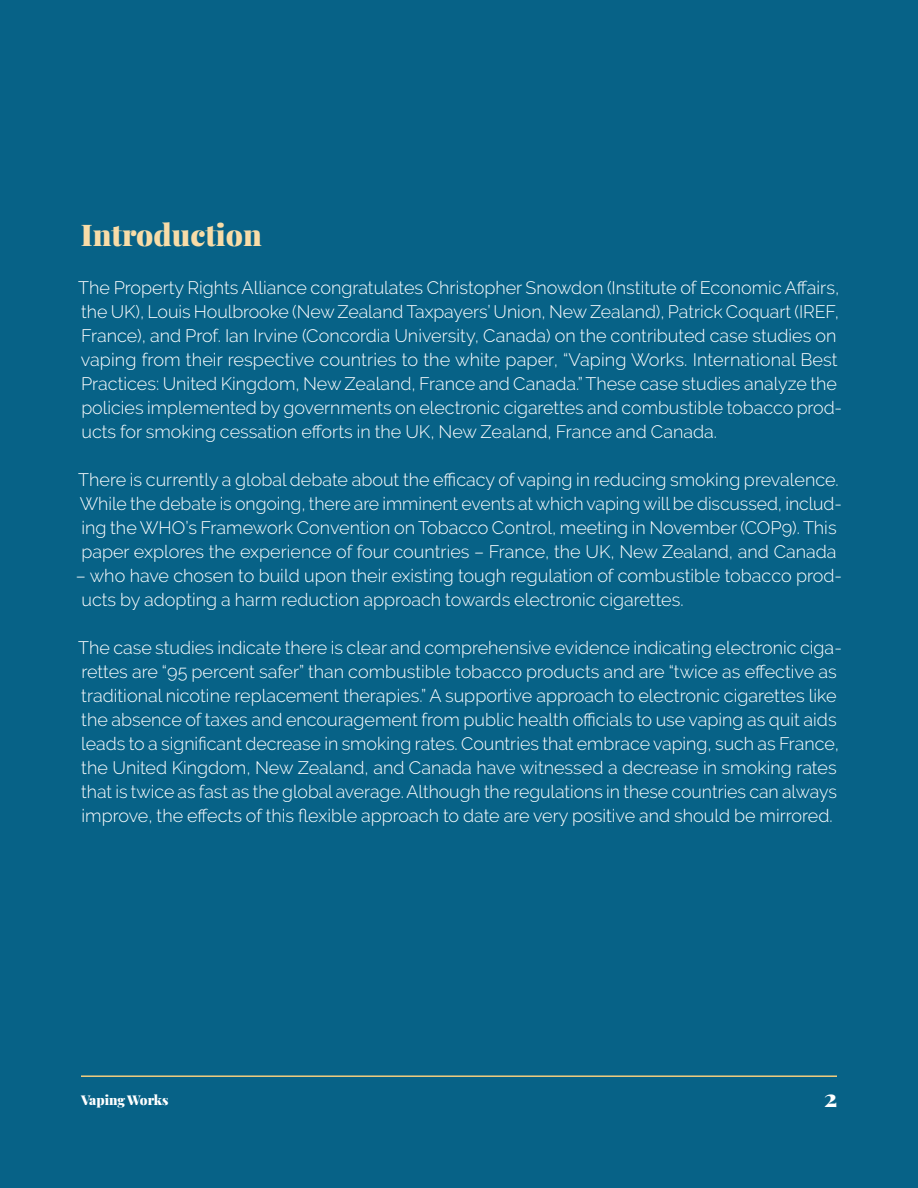
<style>
.page{position:relative;width:918px;height:1188px;background:#076287}
.page>*{position:absolute;margin:0;border:0;box-sizing:border-box;transform-origin:0 0}
.Abstract_Header{font:900 30px "Playfair Display";color:#f8dca8}
.t1{font:900 24px "Playfair Display";color:#fff}
.Body{font:300 18px/24px "Raleway";color:#fff}
.t2{font:900 13.5px "Playfair Display";color:#fff}
</style>
<div class="page">
<hr style="left:81px;top:1075px;width:756px;height:2px;background:#f4cd7e">
<p class="Abstract_Header" style="left:81px;top:211px;width:183px">Introduction</p>
<p class="Body" style="left:78px;top:276px;width:765px">The Property Rights Alliance congratulates Christopher Snowdon (Institute of Economic Affairs, the UK), Louis Houlbrooke (New Zealand Taxpayers’ Union, New Zealand), Patrick Coquart (IREF, France), and Prof. Ian Irvine (Concordia University, Canada) on the contributed case studies on vaping from their respective countries to the white paper, “Vaping Works. International Best Practices: United Kingdom, New Zealand, France and Canada.” These case studies analyze the policies implemented by governments on electronic cigarettes and combustible tobacco prod&shy;ucts for smoking cessation efforts in the UK, New Zealand, France and Canada.</p>
<p class="Body" style="left:78px;top:468px;width:765px">There is currently a global debate about the efficacy of vaping in reducing smoking prevalence.<br>While the debate is ongoing, there are imminent events at which vaping will be discussed, includ&shy;ing the WHO’s Framework Convention on Tobacco Control, meeting in November (COP9). This paper explores the experience of four countries – France, the UK, New Zealand, and Canada</p>
<p class="Body" style="left:81px;top:564px;width:762px;text-indent:-6px">– who have chosen to build upon their existing tough regulation of combustible tobacco prod&shy;ucts by adopting a harm reduction approach towards electronic cigarettes.</p>
<p class="Body" style="left:78px;top:636px;width:765px">The case studies indicate there is clear and comprehensive evidence indicating electronic ciga&shy;rettes are “95 percent safer” than combustible tobacco products and are “twice as effective as traditional nicotine replacement therapies.” A supportive approach to electronic cigarettes like the absence of taxes and encouragement from public health officials to use vaping as quit aids leads to a significant decrease in smoking rates. Countries that embrace vaping, such as France, the United Kingdom, New Zealand, and Canada have witnessed a decrease in smoking rates that is twice as fast as the global average. Although the regulations in these countries can always improve, the effects of this flexible approach to date are very positive and should be mirrored.</p>
<p class="t2" style="left:81px;top:1090px;width:89px">Vaping Works</p>
<h2 class="t1" style="left:824px;top:1079px;width:15px">2</h2>
</div>
